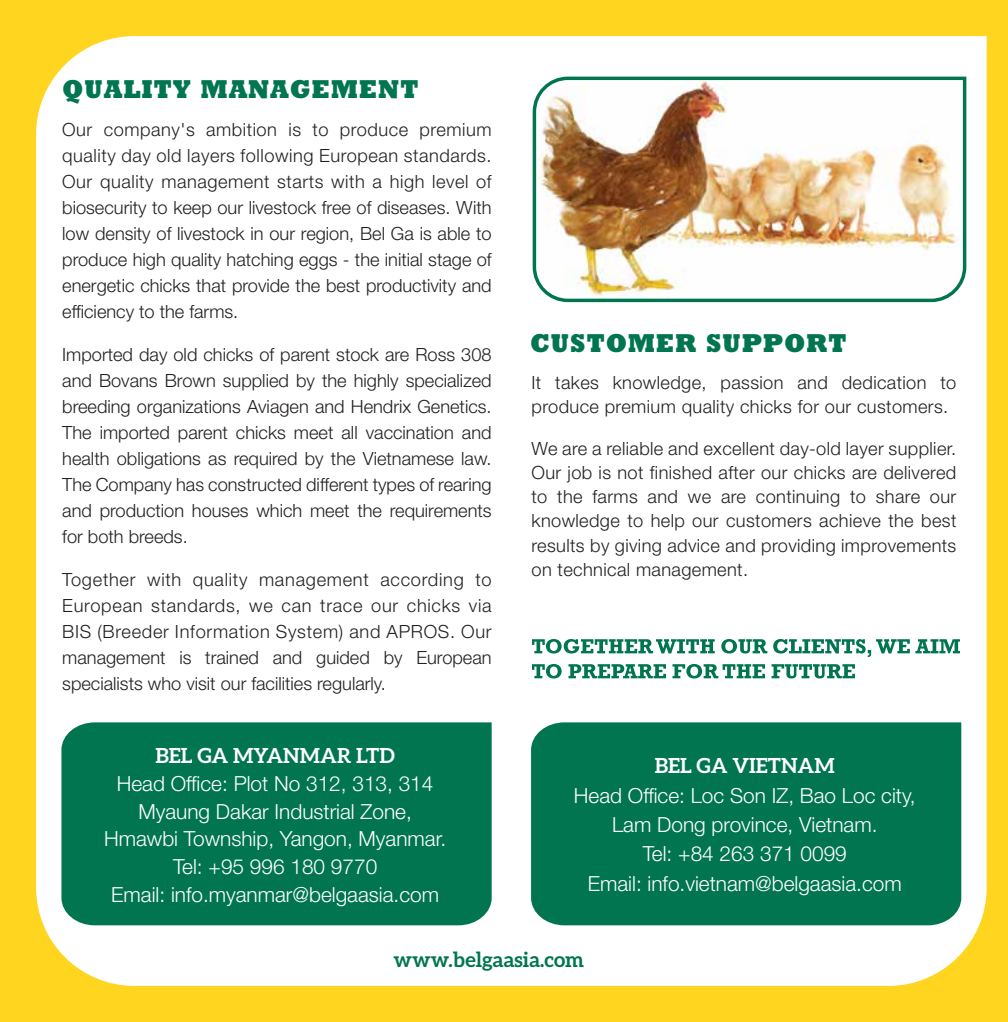
<style>
.page{position:relative;width:1008px;height:1022px;background:#fff}
.page>*{position:absolute;margin:0;border:0;box-sizing:border-box;transform-origin:0 0}
.t1{font:26.25px "UTM Rockwell";letter-spacing:.03em;color:#007550;scale:.94 1}
.t2{font:300 20.82px/27.7px "Helvetica Neue";color:#fff;text-align:center}
.t3{font:700 20.82px "SVN Aleo";color:#fff}
.t4{font:700 20.82px "SVN Aleo";color:#007550}
.t5{font:300 18.2px/26.1px "Helvetica Neue";color:#231f20;text-align:justify}
.t6{font:300 18.2px/24.3px "Helvetica Neue";letter-spacing:.02em;color:#231f20}
</style>
<div class="page">
<div style="left:0;top:0;width:1007px;height:1022px;background:#ffd520"></div>
<div style="left:36px;top:36px;width:950px;height:950px;background:#fff"></div>
<svg style="left:531px;top:639px;width:183px;height:14px;background:#76b4a0"></svg>
<svg style="left:721px;top:639px;width:188px;height:18px;background:#98c7b8"></svg>
<svg style="left:915px;top:639px;width:44px;height:14px"></svg>
<svg style="left:531px;top:664px;width:30px;height:14px"></svg>
<svg style="left:568px;top:664px;width:97px;height:14px"></svg>
<svg style="left:672px;top:664px;width:92px;height:14px"></svg>
<svg style="left:771px;top:664px;width:83px;height:14px"></svg>
<div style="left:531px;top:722px;width:429px;height:203px;background:#007550"></div>
<div style="left:61px;top:722px;width:430px;height:203px;background:#007550"></div>
<img style="left:532px;top:77px;width:433px;height:225px">
<h1 class="t1" style="left:62px;top:71px;width:380px">QUALITY MANAGEMENT</h1>
<p class="t5" style="left:62px;top:116px;width:431px">Our company's ambition is to produce premium quality day old layers following European standards.<br>Our quality management starts with a high level of biosecurity to keep our livestock free of diseases. With low density of livestock in our region, Bel Ga is able to produce high quality hatching eggs - the initial stage of energetic chicks that provide the best productivity and efficiency to the farms.</p>
<p class="t5" style="left:62px;top:341px;width:430px">Imported day old chicks of parent stock are Ross 308 and Bovans Brown supplied by the highly specialized breeding organizations Aviagen and Hendrix Genetics.<br>The imported parent chicks meet all vaccination and health obligations as required by the Vietnamese law.<br>The Company has constructed different types of rearing and production houses which meet the requirements for both breeds.</p>
<p class="t5" style="left:62px;top:567px;width:430px">Together with quality management according to European standards, we can trace our chicks via BIS (Breeder Information System) and APROS. Our management is trained and guided by European specialists who visit our facilities regularly.</p>
<p class="t3" style="left:155px;top:741px;width:241px">BEL GA MYANMAR LTD</p>
<p class="t2" style="left:104px;top:769px;width:343px">Head Office: Plot No 312, 313, 314<br>Myaung Dakar Industrial Zone,<br>Hmawbi Township, Yangon, Myanmar.<br>Tel: +95 996 180 9770<br>Email: info.myanmar@belgaasia.com</p>
<h1 class="t1" style="left:530px;top:324px;width:338px">CUSTOMER SUPPORT</h1>
<p class="t6" style="left:531px;top:370px;width:426px">It takes knowledge, passion and dedication to produce premium quality chicks for our customers.</p>
<p class="t5" style="left:531px;top:436px;width:426px;line-height:24.3px">We are a reliable and excellent day-old layer supplier.<br>Our job is not finished after our chicks are delivered to the farms and we are continuing to share our knowledge to help our customers achieve the best results by giving advice and providing improvements on technical management.</p>
<p class="t3" style="left:654px;top:751px;width:181px">BEL GA VIETNAM</p>
<p class="t2" style="left:573px;top:780px;width:343px;line-height:29.4px">Head Office: Loc Son IZ, Bao Loc city,<br>Lam Dong province, Vietnam.<br>Tel: +84 263 371 0099<br>Email: info.vietnam@belgaasia.com</p>
<p class="t4" style="left:393px;top:945px;width:192px">www.belgaasia.com</p>
</div>
